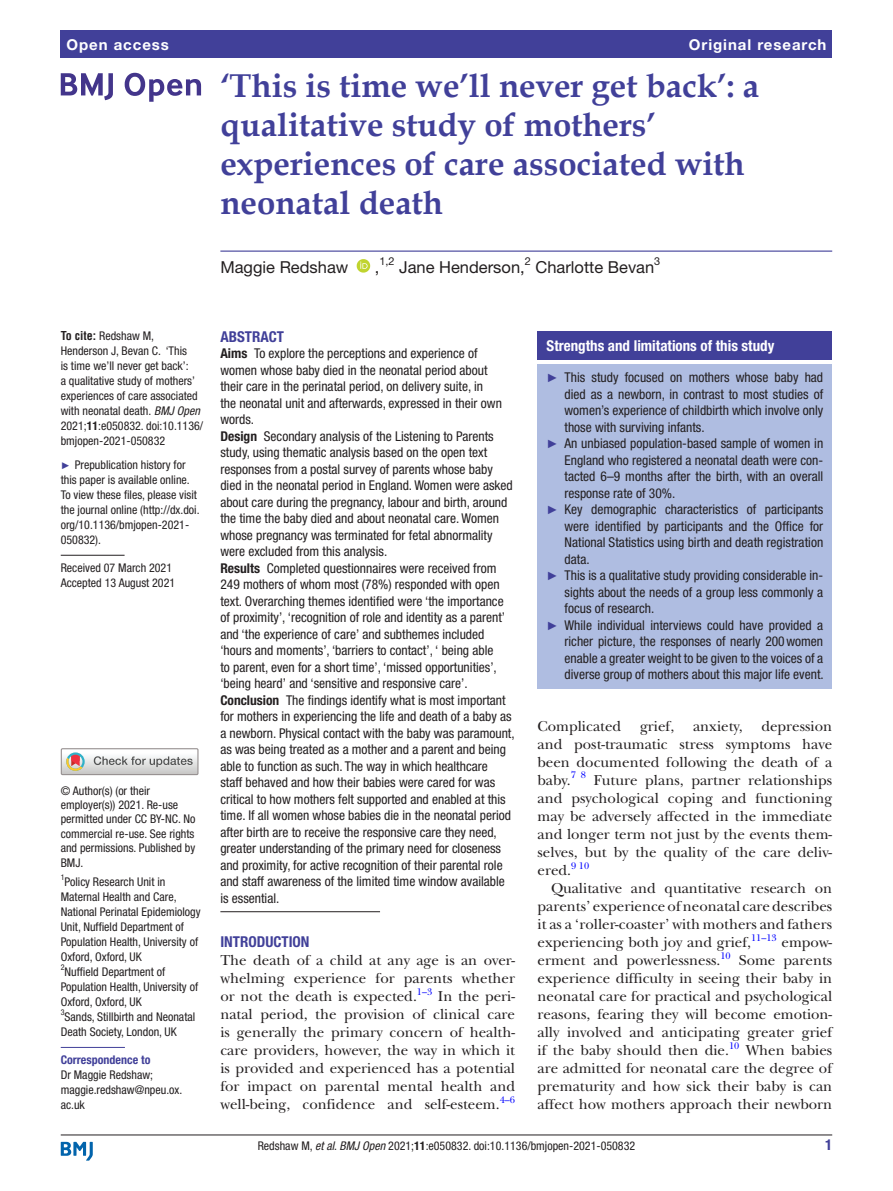
<style>
.page{position:relative;width:893px;height:1191px;background:#fff}
.page>*{position:absolute;margin:0;border:0;box-sizing:border-box;transform-origin:0 0}
.t1{font:700 33px/39px "Book Antiqua";color:#414099}
.t2{font:16.5px "Helvetica Neue LT Std";color:#231f20}
.t3{font:15px/18px "New Baskerville";color:#231f20;text-align:justify}
.t4{font:700 condensed 15px "Helvetica Neue LT Std";color:#fff}
.t5{font:700 15px "Helvetica Neue LT Std";letter-spacing:.065em;color:#fff}
.t6{font:700 condensed 15px "Helvetica Neue LT Std";color:#414099}
.t7{font:condensed 13.5px/16.5px "Helvetica Neue LT Std";color:#231f20}
.t8{font:condensed 12px/15px "Helvetica Neue LT Std";color:#231f20}
.t9{font:700 condensed 12px "Helvetica Neue LT Std";color:#414099}
.t10{font:10.95px "Helvetica Neue LT Std";color:#231f20}
.t11{font:9.9px "New Baskerville";color:#00f}
.t12{font:condensed 7.95px "Helvetica Neue LT Std";color:#231f20}
.s1{font-family:"Helvetica LT Std";font-weight:700}
.s2{font-style:italic}
.s3{font-weight:700}
.s4{font-family:"Arial";font-stretch:normal;font-size:9.75px;color:#414099}
.s5{font-family:"Arial";font-stretch:normal;font-size:12px;color:#414099}
</style>
<div class="page">
<hr style="left:61px;top:1134px;width:771px;height:1px;background:#231f20">
<svg style="left:61px;top:1141px;width:32px;height:19px"></svg>
<div style="left:61px;top:31px;width:771px;height:27px;background:#414099"></div>
<hr style="left:220px;top:250px;width:612px;height:2px;background:#414099">
<svg style="left:357px;top:259px;width:13px;height:14px"></svg>
<hr style="left:61px;top:555px;width:64px;height:1px;background:#231f20">
<hr style="left:61px;top:1047px;width:64px;height:1px;background:#414099">
<svg style="left:61px;top:73px;width:52px;height:27px"></svg>
<svg style="left:125px;top:73px;width:76px;height:29px"></svg>
<div style="left:61px;top:748px;width:138px;height:27px;border:1px solid #969090"></div>
<svg style="left:61px;top:748px;width:137px;height:26px"></svg>
<hr style="left:220px;top:911px;width:160px;height:1px;background:#231f20">
<div style="left:538px;top:331px;width:294px;height:29px;background:#414099"></div>
<div style="left:538px;top:364px;width:294px;height:324px;background:#afbde1"></div>
<p class="t5" style="left:66px;top:35px;width:104px">Open access</p>
<p class="t5" style="left:689px;top:35px;width:139px">Original research</p>
<h1 class="t1" style="left:220px;top:66px;width:540px">‘This is time we’ll never get back’: a qualitative study of mothers’ experiences of care associated with neonatal death</h1>
<p class="t10" style="left:379px;top:255px;width:17px">1,2</p>
<p class="t2" style="left:399px;top:257px;width:127px">Jane Henderson,</p>
<p class="t10" style="left:525px;top:255px;width:8px">2</p>
<p class="t2" style="left:535px;top:257px;width:120px">Charlotte Bevan</p>
<p class="t10" style="left:654px;top:255px;width:8px">3</p>
<p class="t2" style="left:220px;top:257px;width:130px">Maggie Redshaw</p>
<p class="t2" style="left:375px;top:257px;width:6px">,</p>
<p class="t8" style="left:61px;top:328px;width:144px"><span class="s1">To cite:</span> Redshaw M,<br>Henderson J, Bevan C. ‘This<br>is time we’ll never get back’:<br>a qualitative study of mothers’ experiences of care associated with neonatal death. <span class="s2">BMJ Open<br></span>2021;<span class="s3">11</span>:e050832. doi:10.1136/ bmjopen-2021-050832</p>
<p class="t8" style="left:61px;top:457px;width:140px"><span class="s4">►</span> Prepublication history for this paper is available online.<br>To view these files, please visit the journal online (http://dx.doi. org/10.1136/bmjopen-2021-<br>050832).</p>
<p class="t8" style="left:61px;top:560px;width:116px">Received 07 March 2021<br>Accepted 13 August 2021</p>
<p class="t8" style="left:61px;top:783px;width:136px;line-height:14.4px">© Author(s) (or their employer(s)) 2021. Re-use permitted under CC BY-NC. No commercial re-use. See rights and permissions. Published by<br>BMJ.</p>
<p class="t12" style="left:61px;top:873px;width:5px">1</p>
<p class="t8" style="left:61px;top:874px;width:142px;text-indent:4px">Policy Research Unit in<br>Maternal Health and Care,<br>National Perinatal Epidemiology<br>Unit, Nuffield Department of<br>Population Health, University of<br>Oxford, Oxford, UK</p>
<p class="t12" style="left:61px;top:963px;width:5px">2</p>
<p class="t8" style="left:61px;top:964px;width:139px;text-indent:4px">Nuffield Department of<br>Population Health, University of<br>Oxford, Oxford, UK<br><sup>3</sup>Sands, Stillbirth and Neonatal<br>Death Society, London, UK</p>
<p class="t9" style="left:61px;top:1052px;width:91px">Correspondence to</p>
<p class="t8" style="left:61px;top:1067px;width:123px">Dr Maggie Redshaw; maggie.redshaw@npeu.ox. ac.uk</p>
<p class="t6" style="left:220px;top:327px;width:65px">ABSTRACT</p>
<p class="t7" style="left:220px;top:345px;width:296px"><span class="s3">Aims</span> To explore the perceptions and experience of women whose baby died in the neonatal period about<br>their care in the perinatal period, on delivery suite, in<br>the neonatal unit and afterwards, expressed in their own words.<br><span class="s3">Design</span> Secondary analysis of the Listening to Parents study, using thematic analysis based on the open text responses from a postal survey of parents whose baby died in the neonatal period in England. Women were asked about care during the pregnancy, labour and birth, around the time the baby died and about neonatal care. Women whose pregnancy was terminated for fetal abnormality were excluded from this analysis.<br><span class="s3">Results</span> Completed questionnaires were received from 249 mothers of whom most (78%) responded with open text. Overarching themes identified were ‘the importance of proximity’, ‘recognition of role and identity as a parent’ and ‘the experience of care’ and subthemes included ‘hours and moments’, ‘barriers to contact’, ‘ being able<br>to parent, even for a short time’, ‘missed opportunities’, ‘being heard’ and ‘sensitive and responsive care’.<br><span class="s3">Conclusion</span> The findings identify what is most important for mothers in experiencing the life and death of a baby as a newborn. Physical contact with the baby was paramount, as was being treated as a mother and a parent and being able to function as such. The way in which healthcare<br>staff behaved and how their babies were cared for was critical to how mothers felt supported and enabled at this time. If all women whose babies die in the neonatal period after birth are to receive the responsive care they need, greater understanding of the primary need for closeness and proximity, for active recognition of their parental role and staff awareness of the limited time window available is essential.</p>
<p class="t6" style="left:220px;top:933px;width:91px">INTRODUCTION</p>
<p class="t3" style="left:220px;top:951px;width:296px">The death of a child at any age is an over&shy;whelming experience for parents whether or not the death is expected.<sup>1–3</sup> In the peri&shy;natal period, the provision of clinical care is generally the primary concern of health&shy;care providers, however, the way in which it is provided and experienced has a potential for impact on parental mental health and well-being, confidence and self-esteem.<sup>4–6</sup></p>
<p class="t4" style="left:547px;top:336px;width:229px">Strengths and limitations of this study</p>
<p class="t7" style="left:547px;top:369px;width:278px"><span class="s5">►</span> This study focused on mothers whose baby had</p>
<p class="t7" style="left:565px;top:386px;width:260px">died as a newborn, in contrast to most studies of</p>
<p class="t7" style="left:565px;top:402px;width:260px">women’s experience of childbirth which involve only</p>
<p class="t7" style="left:565px;top:419px;width:142px">those with surviving infants.</p>
<p class="t7" style="left:547px;top:435px;width:278px"><span class="s5">►</span> An unbiased population-based sample of women in</p>
<p class="t7" style="left:565px;top:452px;width:260px">England who registered a neonatal death were con-</p>
<p class="t7" style="left:565px;top:468px;width:260px">tacted 6–9 months after the birth, with an overall</p>
<p class="t7" style="left:565px;top:485px;width:112px">response rate of 30%.</p>
<p class="t7" style="left:547px;top:501px;width:278px"><span class="s5">►</span> Key demographic characteristics of participants</p>
<p class="t7" style="left:565px;top:518px;width:260px">were identified by participants and the Office for</p>
<p class="t7" style="left:565px;top:534px;width:260px">National Statistics using birth and death registration</p>
<p class="t7" style="left:565px;top:551px;width:27px">data.</p>
<p class="t7" style="left:547px;top:567px;width:278px"><span class="s5">►</span> This is a qualitative study providing considerable in-</p>
<p class="t7" style="left:565px;top:584px;width:260px">sights about the needs of a group less commonly a</p>
<p class="t7" style="left:565px;top:600px;width:91px">focus of research.</p>
<p class="t7" style="left:547px;top:617px;width:278px"><span class="s5">►</span> While individual interviews could have provided a</p>
<p class="t7" style="left:565px;top:633px;width:260px">richer picture, the responses of nearly 200women</p>
<p class="t7" style="left:565px;top:650px;width:260px">enable a greater weight to be given to the voices of a</p>
<p class="t7" style="left:565px;top:666px;width:261px">diverse group of mothers about this major life event.</p>
<p class="t3" style="left:538px;top:717px;width:296px;text-indent:224px">depression and post-traumatic stress symptoms have been documented following the death of a baby.<sup>7</sup> <sup>8</sup></p>
<p class="t3" style="left:538px;top:717px;width:85px">Complicated</p>
<p class="t3" style="left:640px;top:717px;width:36px">grief,</p>
<p class="t3" style="left:693px;top:717px;width:51px">anxiety,</p>
<p class="t3" style="left:538px;top:771px;width:296px;text-indent:56px">Future plans, partner relationships and psychological coping and functioning may be adversely affected in the immediate and longer term not just by the events them&shy;selves, but by the quality of the care deliv&shy;ered.</p>
<p class="t11" style="left:571px;top:859px;width:20px">9 10</p>
<p class="t3" style="left:538px;top:879px;width:296px;text-indent:14px">Qualitative and quantitative research on parents’ experience of neonatal care describes it as a ‘roller-coaster’ with mothers and fathers experiencing both joy and grief,</p>
<p class="t11" style="left:751px;top:931px;width:27px">11–13</p>
<p class="t3" style="left:781px;top:933px;width:52px">empow-</p>
<p class="t3" style="left:538px;top:951px;width:184px">erment and powerlessness.</p>
<p class="t11" style="left:720px;top:949px;width:12px">10</p>
<p class="t3" style="left:538px;top:951px;width:296px;text-indent:201px">Some parents experience difficulty in seeing their baby in neonatal care for practical and psychological reasons, fearing they will become emotion&shy;ally involved and anticipating greater grief if the baby should then die.<sup>10</sup> When babies are admitted for neonatal care the degree of prematurity and how sick their baby is can affect how mothers approach their newborn</p>
<p class="t8" style="left:258px;top:1137px;width:379px">Redshaw M, <span class="s2">et al</span>. <span class="s2">BMJ Open</span> 2021;<span class="s3">11</span>:e050832. doi:10.1136/bmjopen-2021-050832</p>
<p class="t6" style="left:825px;top:1135px;width:9px">1</p>
</div>
